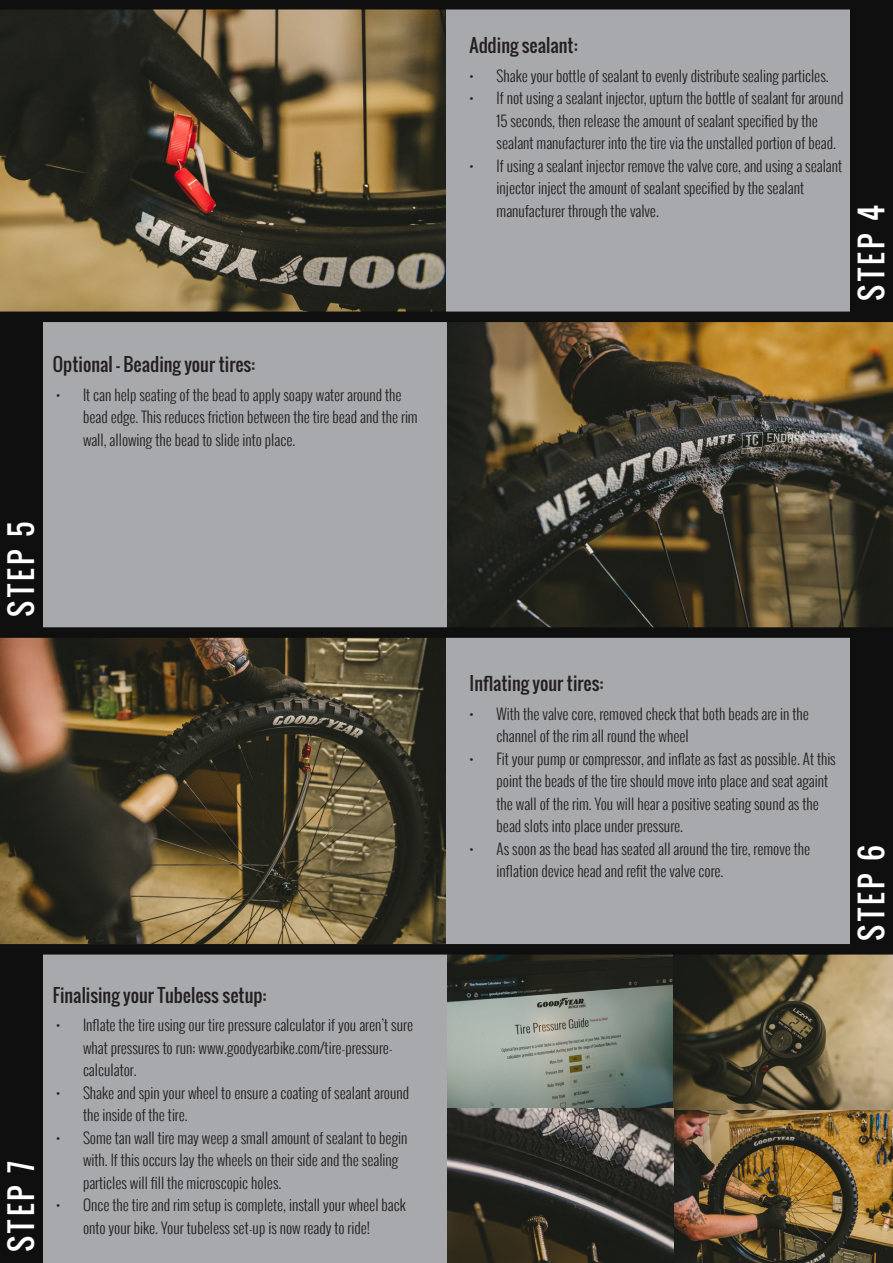
<style>
.page{position:relative;width:893px;height:1263px;background:#fff}
.page>*{position:absolute;margin:0;border:0;box-sizing:border-box;transform-origin:0 0}
.t1{font:30px "Oswald";letter-spacing:.11em;color:#fff}
.t2{font:18px "Oswald";color:#231f20}
.t3{font:300 15px/22.5px "Oswald";color:#231f20}
</style>
<div class="page">
<img style="left:673px;top:1109px;width:220px;height:154px">
<img style="left:446px;top:954px;width:227px;height:154px">
<img style="left:673px;top:954px;width:220px;height:155px">
<img style="left:446px;top:1108px;width:227px;height:155px">
<img style="left:0;top:10px;width:446px;height:302px">
<img style="left:446px;top:322px;width:447px;height:305px">
<img style="left:0;top:638px;width:446px;height:306px">
<div style="left:446px;top:0;width:447px;height:319px;background:#a8a9ad"></div>
<div style="left:0;top:317px;width:446px;height:319px;background:#a8a9ad"></div>
<div style="left:446px;top:632px;width:447px;height:319px;background:#a8a9ad"></div>
<div style="left:0;top:944px;width:446px;height:319px;background:#a8a9ad"></div>
<div style="left:0;top:0;width:893px;height:10px;background:#0e0f0e"></div>
<div style="left:0;top:312px;width:893px;height:10px;background:#0e0f0e"></div>
<div style="left:0;top:627px;width:893px;height:11px;background:#0e0f0e"></div>
<div style="left:0;top:944px;width:893px;height:10px;background:#0e0f0e"></div>
<div style="left:850px;top:4px;width:43px;height:315px;background:#0e0f0e"></div>
<div style="left:0;top:317px;width:43px;height:314px;background:#0e0f0e"></div>
<div style="left:850px;top:632px;width:43px;height:315px;background:#0e0f0e"></div>
<div style="left:0;top:948px;width:43px;height:315px;background:#0e0f0e"></div>
<p class="t2" style="left:53px;top:350px;width:204px">Optional - Beading your tires:</p>
<p class="t3" style="left:83px;top:383px;width:336px;text-indent:-27px">• It can help seating of the bead to apply soapy water around the bead edge. This reduces friction between the tire bead and the rim wall, allowing the bead to slide into place.</p>
<p class="t1" style="left:-2px;top:617px;width:97px;rotate:-90deg">STEP 5</p>
<p class="t1" style="left:-2px;top:1252px;width:93px;rotate:-90deg">STEP 7</p>
<p class="t2" style="left:53px;top:982px;width:215px">Finalising your Tubeless setup:</p>
<p class="t3" style="left:83px;top:1014px;width:332px;text-indent:-27px">• Inflate the tire using our tire pressure calculator if you aren’t sure what pressures to run; www.goodyearbike.com/tire-pressure&shy;calculator.</p>
<p class="t3" style="left:83px;top:1081px;width:328px;text-indent:-27px">• Shake and spin your wheel to ensure a coating of sealant around the inside of the tire.</p>
<p class="t3" style="left:83px;top:1126px;width:326px;text-indent:-27px">• Some tan wall tire may weep a small amount of sealant to begin with. If this occurs lay the wheels on their side and the sealing particles will fill the microscopic holes.</p>
<p class="t3" style="left:56px;top:1194px;width:351px;text-align:center">• Once the tire and rim setup is complete, install your wheel back onto your bike. Your tubeless set-up is now ready to ride!</p>
<p class="t2" style="left:470px;top:32px;width:109px">Adding sealant:</p>
<p class="t3" style="left:470px;top:64px;width:361px">• Shake your bottle of sealant to evenly distribute sealing particles.</p>
<p class="t3" style="left:497px;top:87px;width:348px;text-indent:-27px">• If not using a sealant injector, upturn the bottle of sealant for around<br>15 seconds, then release the amount of sealant specified by the sealant manufacturer into the tire via the unstalled portion of bead.</p>
<p class="t3" style="left:497px;top:154px;width:347px;text-indent:-27px">• If using a sealant injector remove the valve core, and using a sealant injector inject the amount of sealant specified by the sealant manufacturer through the valve.</p>
<p class="t1" style="left:849px;top:301px;width:97px;rotate:-90deg">STEP 4</p>
<p class="t2" style="left:470px;top:669px;width:135px">Inflating your tires:</p>
<p class="t3" style="left:497px;top:702px;width:314px;text-indent:-27px">• With the valve core, removed check that both beads are in the channel of the rim all round the wheel</p>
<p class="t3" style="left:497px;top:747px;width:341px;text-indent:-27px">• Fit your pump or compressor, and inflate as fast as possible. At this point the beads of the tire should move into place and seat againt the wall of the rim. You will hear a positive seating sound as the bead slots into place under pressure.</p>
<p class="t3" style="left:497px;top:837px;width:315px;text-indent:-27px">• As soon as the bead has seated all around the tire, remove the inflation device head and refit the valve core.</p>
<p class="t1" style="left:849px;top:941px;width:97px;rotate:-90deg">STEP 6</p>
</div>
